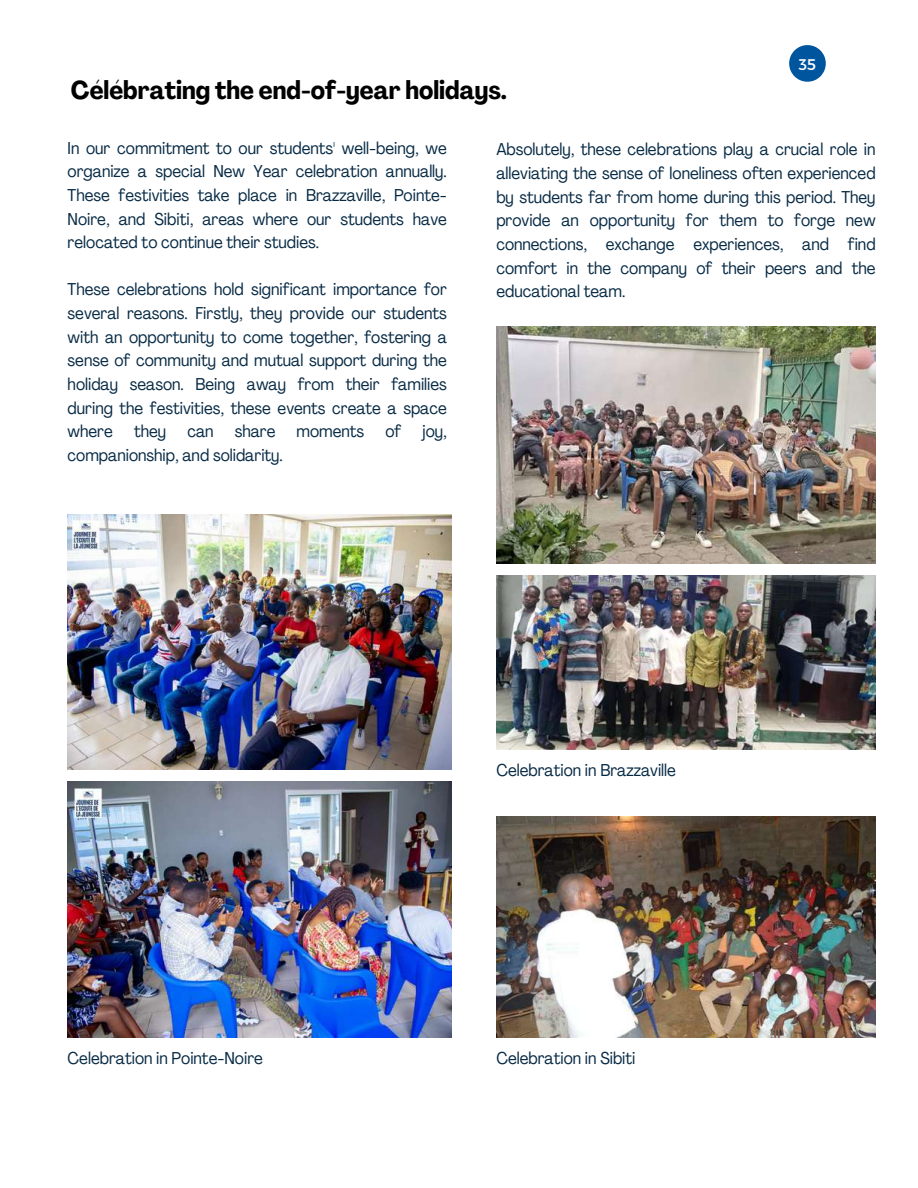
<style>
.page{position:relative;width:918px;height:1188px;background:#fff}
.page>*{position:absolute;margin:0;border:0;box-sizing:border-box;transform-origin:0 0}
.t1{font:700 condensed 25.5px "Agrandir";color:#000}
.t2{font:condensed 16.95px/23.7px "Agrandir";color:#072a44;text-align:justify}
.t3{font:15.45px "Montserrat";color:#fff}
</style>
<div class="page">
<img style="left:68px;top:514px;width:383px;height:256px">
<img style="left:496px;top:327px;width:379px;height:236px">
<img style="left:68px;top:782px;width:383px;height:255px">
<img style="left:496px;top:576px;width:379px;height:173px">
<img style="left:496px;top:817px;width:379px;height:220px">
<svg style="left:789px;top:45px;width:37px;height:37px"></svg>
<p class="t3" style="left:799px;top:55px;width:19px">35</p>
<h1 class="t1" style="left:71px;top:80px;width:438px">Célébrating the end-of-year holidays.</h1>
<p class="t2" style="left:496px;top:139px;width:381px">Absolutely, these celebrations play a crucial role in alleviating the sense of loneliness often experienced by students far from home during this period. They provide an opportunity for them to forge new connections, exchange experiences, and find comfort in the company of their peers and the educational team.</p>
<p class="t2" style="left:68px;top:138px;width:381px">In our commitment to our students' well-being, we organize a special New Year celebration annually.<br>These festivities take place in Brazzaville, Pointe-Noire, and Sibiti, areas where our students have relocated to continue their studies.</p>
<p class="t2" style="left:68px;top:279px;width:381px">These celebrations hold significant importance for several reasons. Firstly, they provide our students with an opportunity to come together, fostering a sense of community and mutual support during the holiday season. Being away from their families during the festivities, these events create a space where they can share moments of joy, companionship, and solidarity.</p>
<p class="t2" style="left:68px;top:1048px;width:197px">Celebration in Pointe-Noire</p>
<p class="t2" style="left:496px;top:760px;width:181px">Celebration in Brazzaville</p>
<p class="t2" style="left:496px;top:1048px;width:141px">Celebration in Sibiti</p>
</div>
